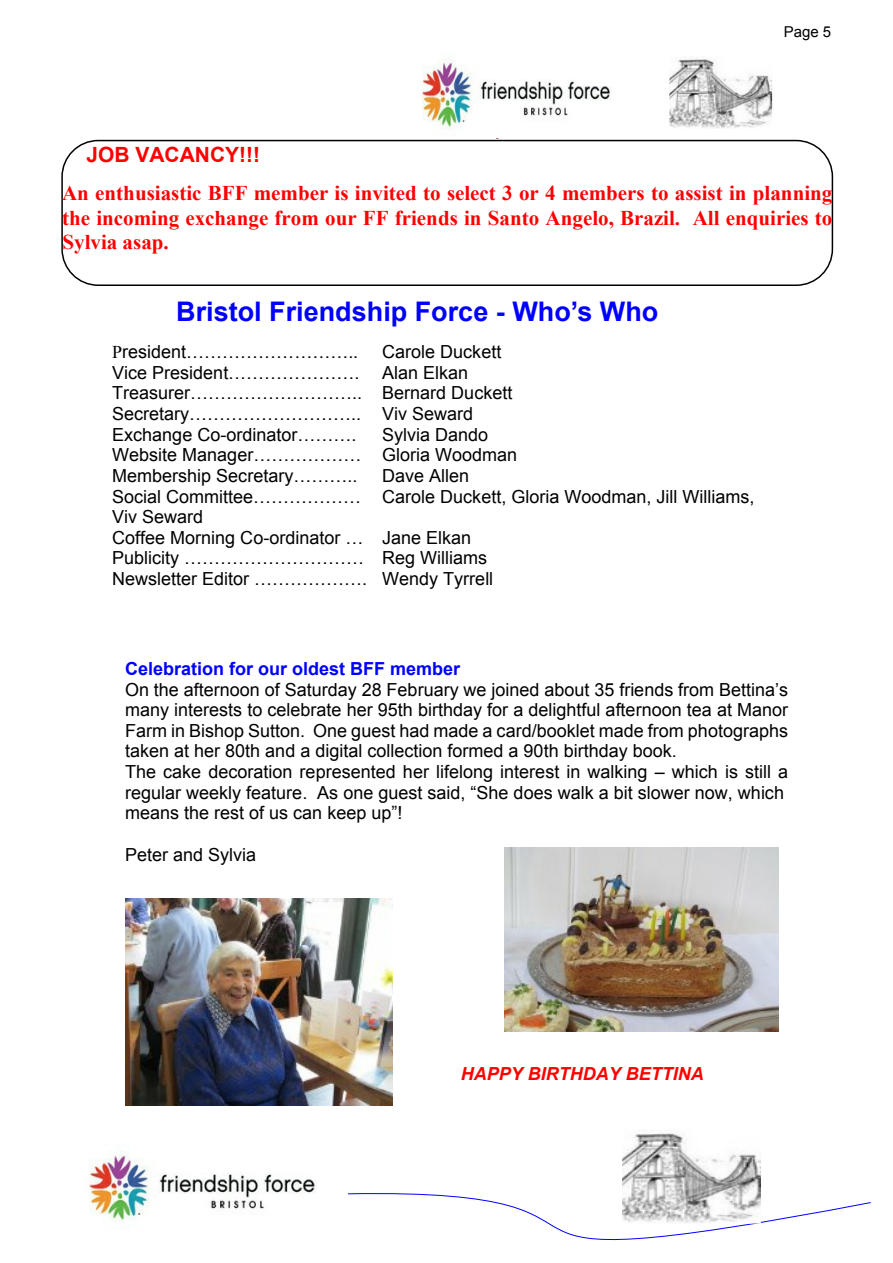
<style>
.page{position:relative;width:893px;height:1263px;background:#fff}
.page>*{position:absolute;margin:0;border:0;box-sizing:border-box;transform-origin:0 0}
.t1{font:700 27px "Arial";color:#00f}
.t2{font:700 21px/24.2px "Times New Roman";color:#f00;text-align:justify}
.t3{font:700 21px "Arial";color:#f00}
.t4{font:18px/20.7px "Arial";color:#000}
.t5{font:700 18px "Arial";color:#00f}
.t6{font:italic 700 18px "Arial";color:#f00}
.t7{font:15px "Arial";color:#000}
.s1{font-family:"Times New Roman"}
</style>
<div class="page">
<svg style="left:348px;top:1193px;width:523px;height:48px"></svg>
<img style="left:422px;top:52px;width:188px;height:76px">
<img style="left:89px;top:1145px;width:226px;height:76px">
<img style="left:669px;top:58px;width:103px;height:71px">
<img style="left:622px;top:1132px;width:139px;height:91px">
<div style="left:61px;top:140px;width:772px;height:146px;border:2px solid #000;border-radius:36px"></div>
<img style="left:125px;top:899px;width:267px;height:207px">
<img style="left:505px;top:848px;width:273px;height:183px">
<p class="t7" style="left:784px;top:27px;width:49px">Page 5</p>
<p class="t3" style="left:86px;top:146px;width:175px">JOB VACANCY!!!</p>
<p class="t2" style="left:62px;top:183px;width:772px">An enthusiastic BFF member is invited to select 3 or 4 members to assist in planning the incoming exchange from our FF friends in Santo Angelo, Brazil. All enquiries to Sylvia asap.</p>
<h1 class="t1" style="left:176px;top:302px;width:484px">Bristol Friendship Force - Who’s Who</h1>
<p class="t4" style="left:112px;top:343px;width:248px"><span class="s1">P</span>resident………………………..</p>
<p class="t4" style="left:382px;top:343px;width:121px">Carole Duckett</p>
<p class="t4" style="left:112px;top:364px;width:249px">Vice President………………….</p>
<p class="t4" style="left:112px;top:364px;width:402px;text-indent:270px">Alan Elkan<br>Treasurer……………………….. Bernard Duckett<br>Secretary……………………….. Viv Seward<br>Exchange Co-ordinator……….</p>
<p class="t4" style="left:112px;top:426px;width:407px;text-indent:270px">Sylvia Dando<br>Website Manager……………… Gloria Woodman<br>Membership Secretary………..</p>
<p class="t4" style="left:112px;top:467px;width:644px;text-indent:270px">Dave Allen<br>Social Committee……………… Carole Duckett, Gloria Woodman, Jill Williams, Viv Seward<br>Coffee Morning Co-ordinator … Jane Elkan<br>Publicity ………………………… Reg Williams<br>Newsletter Editor ………………. Wendy Tyrrell</p>
<p class="t5" style="left:125px;top:662px;width:337px">Celebration for our oldest BFF member</p>
<p class="t4" style="left:125px;top:680px;width:665px">On the afternoon of Saturday 28 February we joined about 35 friends from Bettina’s many interests to celebrate her 95th birthday for a delightful afternoon tea at Manor Farm in Bishop Sutton. One guest had made a card/booklet made from photographs taken at her 80th and a digital collection formed a 90th birthday book.<br>The cake decoration represented her lifelong interest in walking – which is still a regular weekly feature. As one guest said, “She does walk a bit slower now, which means the rest of us can keep up”!</p>
<p class="t4" style="left:125px;top:846px;width:133px">Peter and Sylvia</p>
<p class="t6" style="left:461px;top:1067px;width:245px">HAPPY BIRTHDAY BETTINA</p>
</div>
